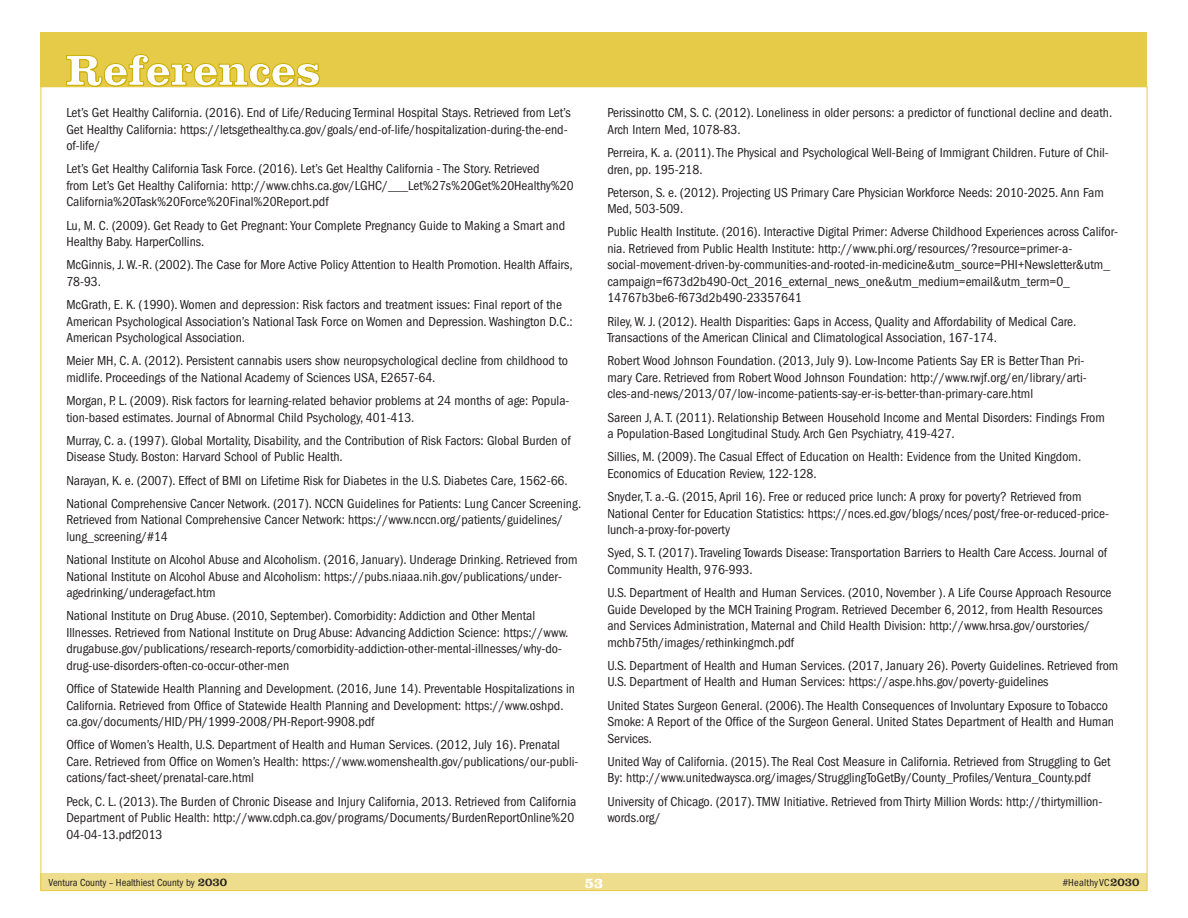
<style>
.page{position:relative;width:1188px;height:918px;background:#fff}
.page>*{position:absolute;margin:0;border:0;box-sizing:border-box;transform-origin:0 0}
.t1{font:700 15px "Clarendon LT Std";color:#fff}
.t2{font:condensed 13.5px/16.5px "ITC Franklin Gothic Std";color:#231f20}
.t3{font:condensed 10.5px "ITC Franklin Gothic Std";color:#231f20}
.t4{font:condensed 10.5px "ITC Franklin Gothic Std";letter-spacing:.02em;color:#231f20}
.s1{font-family:"Clarendon LT Std";font-stretch:normal;font-size:12px}
</style>
<div class="page">
<div style="left:40px;top:873px;width:1108px;height:18px;background:#eedd8c"></div>
<div style="left:40px;top:32px;width:1108px;height:55px;background:#e6cb48"></div>
<svg style="left:66px;top:54px;width:254px;height:33px"></svg>
<p class="t2" style="left:66px;top:105px;width:506px">Let’s Get Healthy California. (2016). End of Life/Reducing Terminal Hospital Stays. Retrieved from Let’s<br>Get Healthy California: https://letsgethealthy.ca.gov/goals/end-of-life/hospitalization-during-the-end&shy;of-life/</p>
<p class="t2" style="left:66px;top:161px;width:509px">Let’s Get Healthy California Task Force. (2016). Let’s Get Healthy California - The Story. Retrieved<br>from Let’s Get Healthy California: http://www.chhs.ca.gov/LGHC/___Let%27s%20Get%20Healthy%20<br>California%20Task%20Force%20Final%20Report.pdf</p>
<p class="t2" style="left:66px;top:217px;width:500px">Lu, M. C. (2009). Get Ready to Get Pregnant: Your Complete Pregnancy Guide to Making a Smart and<br>Healthy Baby. HarperCollins.</p>
<p class="t2" style="left:66px;top:257px;width:508px">McGinnis, J. W.-R. (2002). The Case for More Active Policy Attention to Health Promotion. Health Affairs,<br>78-93.</p>
<p class="t2" style="left:66px;top:297px;width:508px">McGrath, E. K. (1990). Women and depression: Risk factors and treatment issues: Final report of the<br>American Psychological Association’s National Task Force on Women and Depression. Washington D.C.:<br>American Psychological Association.</p>
<p class="t2" style="left:66px;top:353px;width:503px">Meier MH, C. A. (2012). Persistent cannabis users show neuropsychological decline from childhood to midlife. Proceedings of the National Academy of Sciences USA, E2657-64.</p>
<p class="t2" style="left:66px;top:393px;width:505px">Morgan, P. L. (2009). Risk factors for learning-related behavior problems at 24 months of age: Popula&shy;tion-based estimates. Journal of Abnormal Child Psychology, 401-413.</p>
<p class="t2" style="left:66px;top:432px;width:506px">Murray, C. a. (1997). Global Mortality, Disability, and the Contribution of Risk Factors: Global Burden of<br>Disease Study. Boston: Harvard School of Public Health.</p>
<p class="t2" style="left:66px;top:469px;width:516px;line-height:23.2px">Narayan, K. e. (2007). Effect of BMI on Lifetime Risk for Diabetes in the U.S. Diabetes Care, 1562-66.<br>National Comprehensive Cancer Network. (2017). NCCN Guidelines for Patients: Lung Cancer Screening.</p>
<p class="t2" style="left:66px;top:512px;width:498px">Retrieved from National Comprehensive Cancer Network: https://www.nccn.org/patients/guidelines/ lung_screening/#14</p>
<p class="t2" style="left:66px;top:551px;width:513px">National Institute on Alcohol Abuse and Alcoholism. (2016, January). Underage Drinking. Retrieved from<br>National Institute on Alcohol Abuse and Alcoholism: https://pubs.niaaa.nih.gov/publications/under&shy;agedrinking/underagefact.htm</p>
<p class="t2" style="left:66px;top:608px;width:504px">National Institute on Drug Abuse. (2010, September). Comorbidity: Addiction and Other Mental Illnesses. Retrieved from National Institute on Drug Abuse: Advancing Addiction Science: https://www. drugabuse.gov/publications/research-reports/comorbidity-addiction-other-mental-illnesses/why-do&shy;drug-use-disorders-often-co-occur-other-men</p>
<p class="t2" style="left:66px;top:680px;width:510px">Office of Statewide Health Planning and Development. (2016, June 14). Preventable Hospitalizations in<br>California. Retrieved from Office of Statewide Health Planning and Development: https://www.oshpd. ca.gov/documents/HID/PH/1999-2008/PH-Report-9908.pdf</p>
<p class="t2" style="left:66px;top:737px;width:514px">Office of Women’s Health, U.S. Department of Health and Human Services. (2012, July 16). Prenatal<br>Care. Retrieved from Office on Women’s Health: https://www.womenshealth.gov/publications/our-publi&shy;cations/fact-sheet/prenatal-care.html</p>
<p class="t2" style="left:66px;top:793px;width:511px">Peck, C. L. (2013). The Burden of Chronic Disease and Injury California, 2013. Retrieved from California<br>Department of Public Health: http://www.cdph.ca.gov/programs/Documents/BurdenReportOnline%20<br>04-04-13.pdf2013</p>
<p class="t2" style="left:607px;top:105px;width:507px">Perissinotto CM, S. C. (2012). Loneliness in older persons: a predictor of functional decline and death.<br>Arch Intern Med, 1078-83.</p>
<p class="t2" style="left:607px;top:144px;width:503px">Perreira, K. a. (2011). The Physical and Psychological Well-Being of Immigrant Children. Future of Chil&shy;dren, pp. 195-218.</p>
<p class="t2" style="left:607px;top:184px;width:498px">Peterson, S. e. (2012). Projecting US Primary Care Physician Workforce Needs: 2010-2025. Ann Fam<br>Med, 503-509.</p>
<p class="t2" style="left:607px;top:224px;width:512px">Public Health Institute. (2016). Interactive Digital Primer: Adverse Childhood Experiences across Califor&shy;nia. Retrieved from Public Health Institute: http://www.phi.org/resources/?resource=primer-a&shy;social-movement-driven-by-communities-and-rooted-in-medicine&amp;utm_source=PHI+Newsletter&amp;utm_ campaign=f673d2b490-Oct_2016_external_news_one&amp;utm_medium=email&amp;utm_term=0_ 14767b3be6-f673d2b490-23357641</p>
<p class="t2" style="left:607px;top:313px;width:471px">Riley, W. J. (2012). Health Disparities: Gaps in Access, Quality and Affordability of Medical Care.<br>Transactions of the American Clinical and Climatological Association, 167-174.</p>
<p class="t2" style="left:607px;top:353px;width:481px">Robert Wood Johnson Foundation. (2013, July 9). Low-Income Patients Say ER is Better Than Pri&shy;mary Care. Retrieved from Robert Wood Johnson Foundation: http://www.rwjf.org/en/library/arti&shy;cles-and-news/2013/07/low-income-patients-say-er-is-better-than-primary-care.html</p>
<p class="t2" style="left:607px;top:409px;width:499px">Sareen J, A. T. (2011). Relationship Between Household Income and Mental Disorders: Findings From a Population-Based Longitudinal Study. Arch Gen Psychiatry, 419-427.</p>
<p class="t2" style="left:607px;top:449px;width:475px">Sillies, M. (2009). The Casual Effect of Education on Health: Evidence from the United Kingdom.<br>Economics of Education Review, 122-128.</p>
<p class="t2" style="left:607px;top:489px;width:503px">Snyder, T. a.-G. (2015, April 16). Free or reduced price lunch: A proxy for poverty? Retrieved from<br>National Center for Education Statistics: https://nces.ed.gov/blogs/nces/post/free-or-reduced-price&shy;lunch-a-proxy-for-poverty</p>
<p class="t2" style="left:607px;top:545px;width:501px">Syed, S. T. (2017). Traveling Towards Disease: Transportation Barriers to Health Care Access. Journal of<br>Community Health, 976-993.</p>
<p class="t2" style="left:607px;top:585px;width:506px">U.S. Department of Health and Human Services. (2010, November ). A Life Course Approach Resource Guide Developed by the MCH Training Program. Retrieved December 6, 2012, from Health Resources and Services Administration, Maternal and Child Health Division: http://www.hrsa.gov/ourstories/ mchb75th/images/rethinkingmch.pdf</p>
<p class="t2" style="left:607px;top:657px;width:513px">U.S. Department of Health and Human Services. (2017, January 26). Poverty Guidelines. Retrieved from<br>U.S. Department of Health and Human Services: https://aspe.hhs.gov/poverty-guidelines</p>
<p class="t2" style="left:607px;top:697px;width:508px">United States Surgeon General. (2006). The Health Consequences of Involuntary Exposure to Tobacco<br>Smoke: A Report of the Office of the Surgeon General. United States Department of Health and Human<br>Services.</p>
<p class="t2" style="left:607px;top:753px;width:505px">United Way of California. (2015). The Real Cost Measure in California. Retrieved from Struggling to Get<br>By: http://www.unitedwaysca.org/images/StrugglingToGetBy/County_Profiles/Ventura_County.pdf</p>
<p class="t2" style="left:607px;top:793px;width:497px">University of Chicago. (2017). TMW Initiative. Retrieved from Thirty Million Words: http://thirtymillion&shy;words.org/</p>
<p class="t3" style="left:49px;top:876px;width:180px">Ventura County – Healthiest County by <span class="s1">2030</span></p>
<p class="t1" style="left:585px;top:873px;width:20px">53</p>
<p class="t4" style="left:1063px;top:876px;width:78px">#HealthyVC<span class="s1">2030</span></p>
</div>
